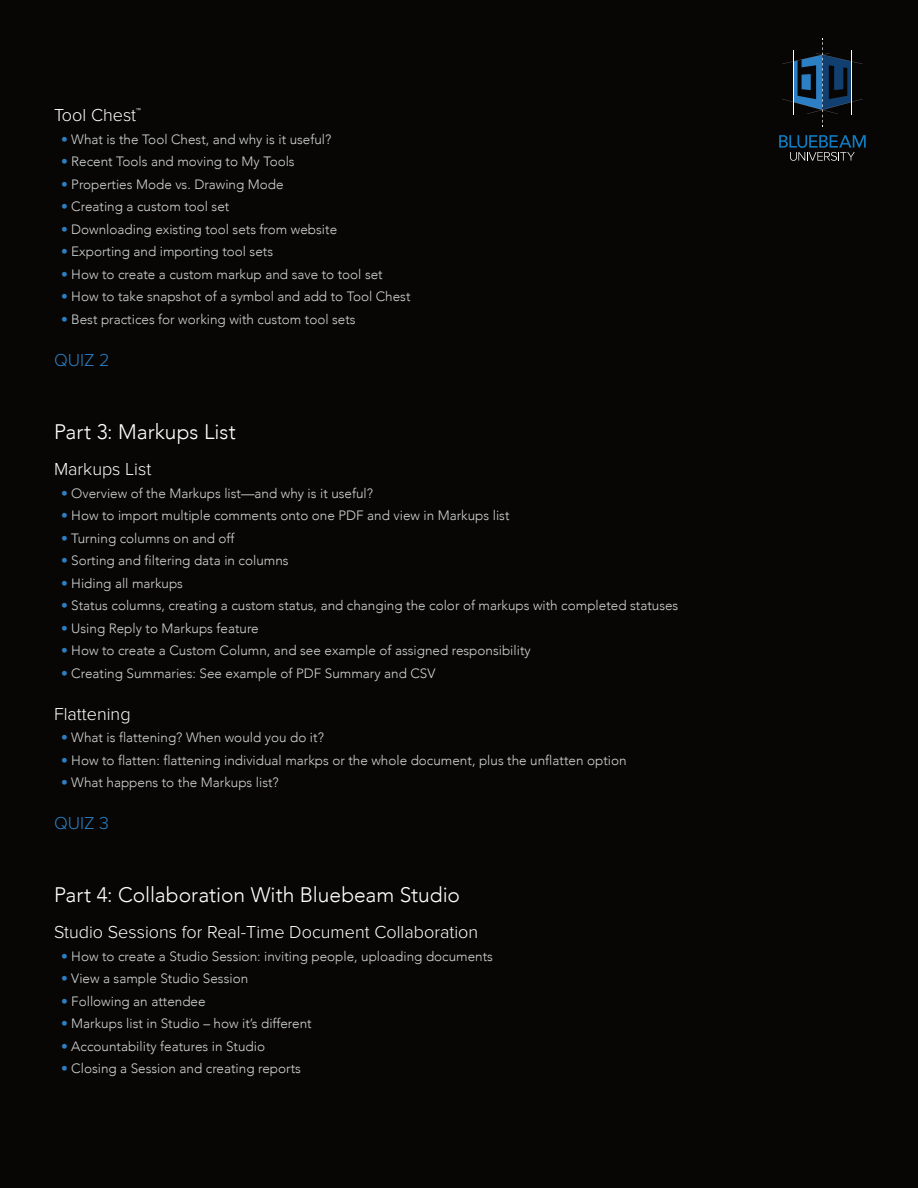
<style>
.page{position:relative;width:918px;height:1188px;background:#070604}
.page>*{position:absolute;margin:0;border:0;box-sizing:border-box;transform-origin:0 0}
.t1{font:300 21px "Avenir";color:#fff}
.t2{font:300 18px "Proxima Nova";color:#fff}
.t3{font:300 18px "Proxima Nova";color:#2c7fc3}
.t4{font:300 13.5px "Avenir";color:#d1d3d4}
.s1{color:#2c7fc3}
</style>
<div class="page">
<svg style="left:779px;top:135px;width:87px;height:26px"></svg>
<svg style="left:782px;top:38px;width:81px;height:88px"></svg>
<h2 class="t2" style="left:54px;top:105px;width:89px">Tool Chest<sup>™</sup></h2>
<p class="t4" style="left:61px;top:131px;width:272px"><span class="s1">•</span> What is the Tool Chest, and why is it useful?</p>
<p class="t4" style="left:61px;top:154px;width:235px"><span class="s1">•</span> Recent Tools and moving to My Tools</p>
<p class="t4" style="left:61px;top:176px;width:224px"><span class="s1">•</span> Properties Mode vs. Drawing Mode</p>
<p class="t4" style="left:61px;top:199px;width:170px"><span class="s1">•</span> Creating a custom tool set</p>
<p class="t4" style="left:61px;top:221px;width:278px"><span class="s1">•</span> Downloading existing tool sets from website</p>
<p class="t4" style="left:61px;top:244px;width:214px"><span class="s1">•</span> Exporting and importing tool sets</p>
<p class="t4" style="left:61px;top:266px;width:323px"><span class="s1">•</span> How to create a custom markup and save to tool set</p>
<p class="t4" style="left:61px;top:289px;width:351px"><span class="s1">•</span> How to take snapshot of a symbol and add to Tool Chest</p>
<p class="t4" style="left:61px;top:311px;width:296px"><span class="s1">•</span> Best practices for working with custom tool sets</p>
<h2 class="t3" style="left:54px;top:350px;width:57px">QUIZ 2</h2>
<h1 class="t1" style="left:54px;top:419px;width:183px">Part 3: Markups List</h1>
<h2 class="t2" style="left:54px;top:459px;width:99px">Markups List</h2>
<p class="t4" style="left:61px;top:485px;width:314px"><span class="s1">•</span> Overview of the Markups list—and why is it useful?</p>
<p class="t4" style="left:61px;top:507px;width:450px"><span class="s1">•</span> How to import multiple comments onto one PDF and view in Markups list</p>
<p class="t4" style="left:61px;top:530px;width:175px"><span class="s1">•</span> Turning columns on and off</p>
<p class="t4" style="left:61px;top:552px;width:229px"><span class="s1">•</span> Sorting and filtering data in columns</p>
<p class="t4" style="left:61px;top:575px;width:124px"><span class="s1">•</span> Hiding all markups</p>
<p class="t4" style="left:61px;top:597px;width:619px"><span class="s1">•</span> Status columns, creating a custom status, and changing the color of markups with completed statuses</p>
<p class="t4" style="left:61px;top:620px;width:199px"><span class="s1">•</span> Using Reply to Markups feature</p>
<p class="t4" style="left:61px;top:642px;width:471px"><span class="s1">•</span> How to create a Custom Column, and see example of assigned responsibility</p>
<p class="t4" style="left:61px;top:665px;width:376px"><span class="s1">•</span> Creating Summaries: See example of PDF Summary and CSV</p>
<h2 class="t2" style="left:54px;top:703px;width:78px">Flattening</h2>
<p class="t4" style="left:61px;top:729px;width:264px"><span class="s1">•</span> What is flattening? When would you do it?</p>
<p class="t4" style="left:61px;top:752px;width:567px"><span class="s1">•</span> How to flatten: flattening individual markps or the whole document, plus the unflatten option</p>
<p class="t4" style="left:61px;top:774px;width:219px"><span class="s1">•</span> What happens to the Markups list?</p>
<h2 class="t3" style="left:54px;top:813px;width:57px">QUIZ 3</h2>
<h1 class="t1" style="left:54px;top:883px;width:408px">Part 4: Collaboration With Bluebeam Studio</h1>
<h2 class="t2" style="left:54px;top:922px;width:426px">Studio Sessions for Real-Time Document Collaboration</h2>
<p class="t4" style="left:61px;top:948px;width:434px"><span class="s1">•</span> How to create a Studio Session: inviting people, uploading documents</p>
<p class="t4" style="left:61px;top:971px;width:189px"><span class="s1">•</span> View a sample Studio Session</p>
<p class="t4" style="left:61px;top:993px;width:146px"><span class="s1">•</span> Following an attendee</p>
<p class="t4" style="left:61px;top:1016px;width:252px"><span class="s1">•</span> Markups list in Studio – how it’s different</p>
<p class="t4" style="left:61px;top:1038px;width:206px"><span class="s1">•</span> Accountability features in Studio</p>
<p class="t4" style="left:61px;top:1061px;width:241px"><span class="s1">•</span> Closing a Session and creating reports</p>
</div>
